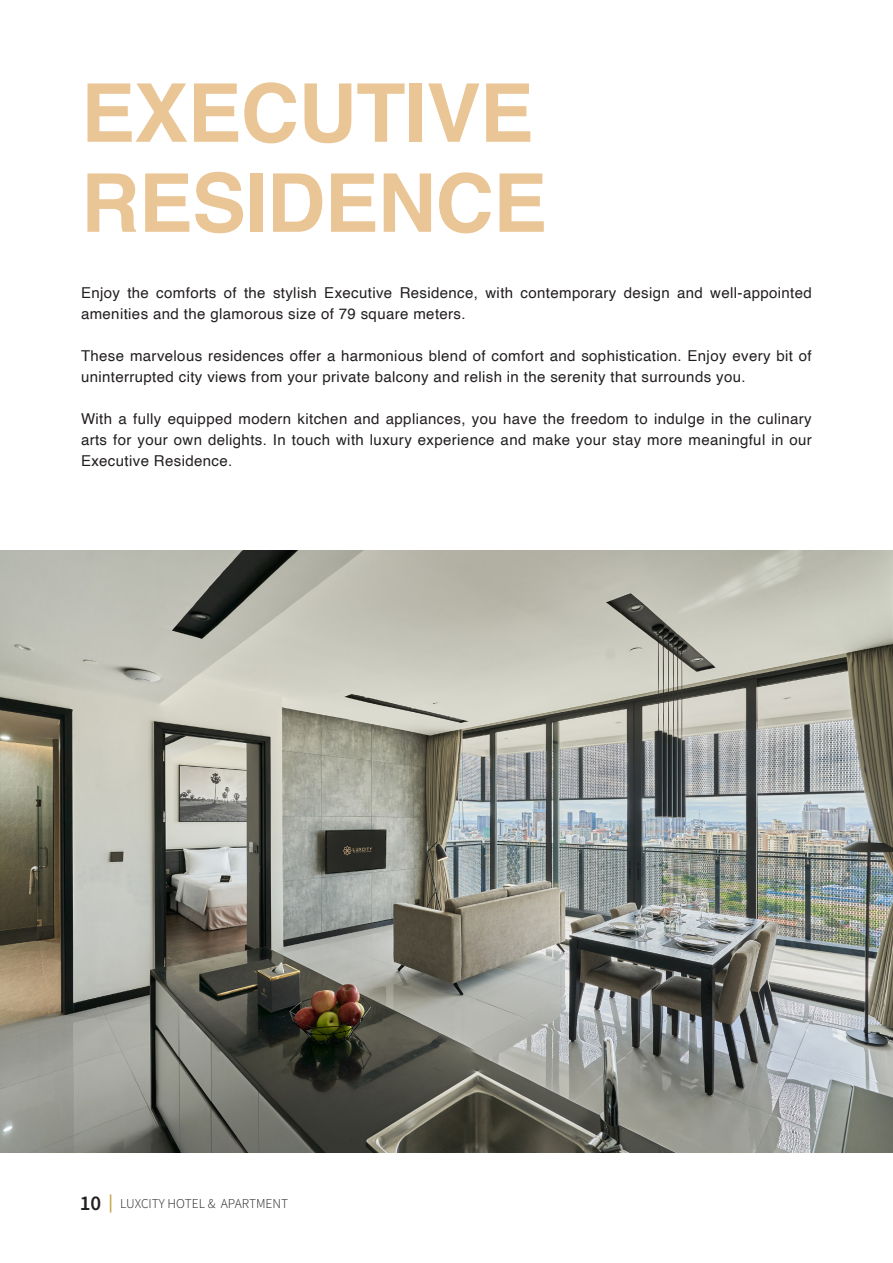
<style>
.page{position:relative;width:893px;height:1263px;background:#fff}
.page>*{position:absolute;margin:0;border:0;box-sizing:border-box;transform-origin:0 0}
.Headline__Left{font:700 81px "Helvetica";letter-spacing:-.01em;color:#eac595}
.t1{font:15px/21px "Helvetica";letter-spacing:.025em;color:#231f20}
.t2{font:300 13.5px "Source Sans Pro";color:#231f20}
.s1{font-weight:600;font-size:21px}
.s2{font-weight:600;font-size:18px;color:#c5a140}
</style>
<div class="page">
<img style="left:0;top:551px;width:893px;height:601px">
<p class="Headline__Left" style="left:81px;top:64px;width:454px">EXECUTIVE</p>
<p class="Headline__Left" style="left:81px;top:154px;width:468px">RESIDENCE</p>
<p class="t1" style="left:81px;top:283px;width:732px">Enjoy the comforts of the stylish Executive Residence, with contemporary design and well-appointed amenities and the glamorous size of 79 square meters.</p>
<p class="t1" style="left:81px;top:346px;width:732px">These marvelous residences offer a harmonious blend of comfort and sophistication. Enjoy every bit of uninterrupted city views from your private balcony and relish in the serenity that surrounds you.</p>
<p class="t1" style="left:81px;top:409px;width:732px;text-align:justify">With a fully equipped modern kitchen and appliances, you have the freedom to indulge in the culinary arts for your own delights. In touch with luxury experience and make your stay more meaningful in our Executive Residence.</p>
<p class="t2" style="left:80px;top:1195px;width:210px"><span class="s1">10</span> <span class="s2">|</span> LUXCITY HOTEL &amp; APARTMENT</p>
</div>
